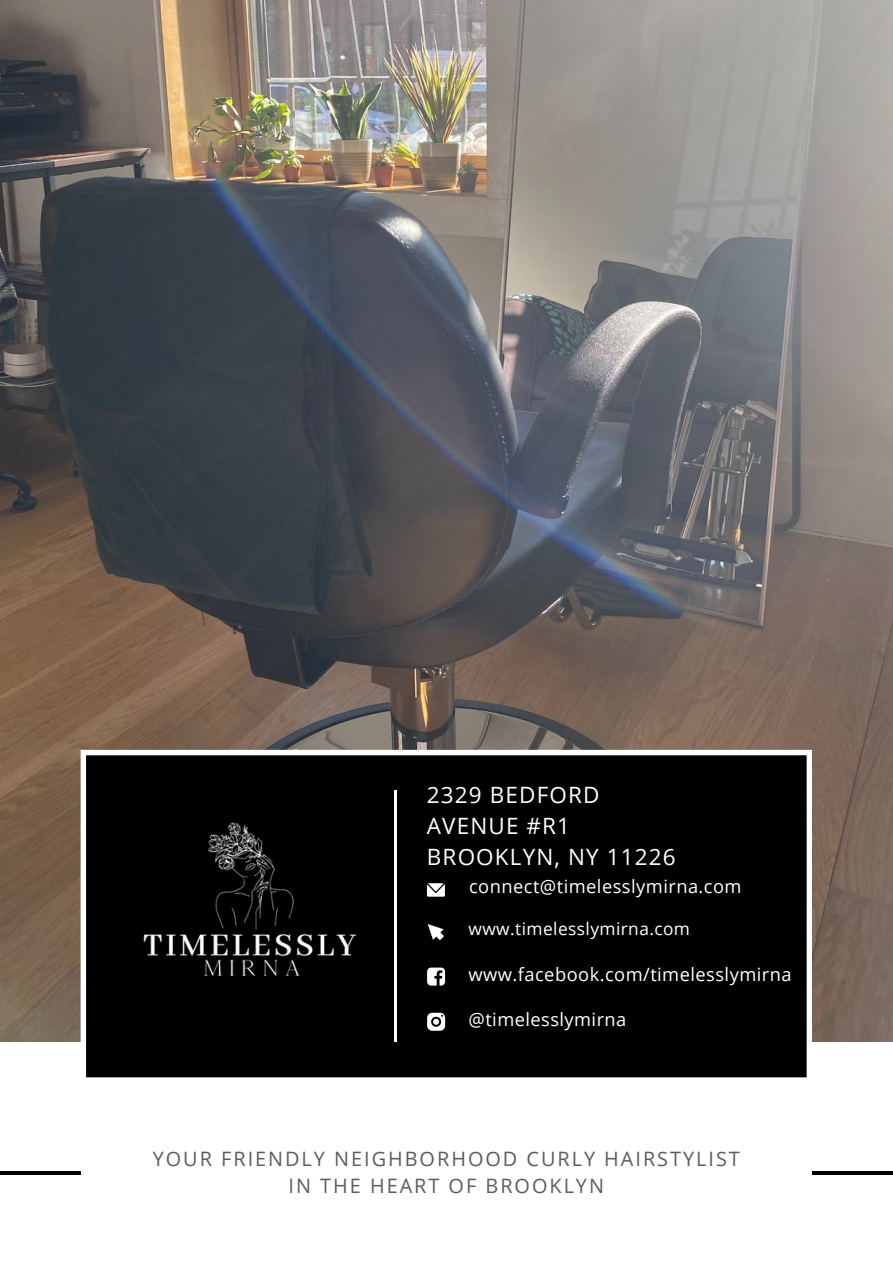
<style>
.page{position:relative;width:893px;height:1264px;background:#fff}
.page>*{position:absolute;margin:0;border:0;box-sizing:border-box;transform-origin:0 0}
.t1{font:22.5px/30.9px "Open Sans";letter-spacing:.05em;color:#fff}
.t2{font:19.8px/27.2px "Open Sans";letter-spacing:.1em;color:#5d5c5c;text-align:center}
.t3{font:18.3px "Open Sans";letter-spacing:.025em;color:#fff}
.t4{font:17.25px "Open Sans";letter-spacing:.025em;color:#fff}
</style>
<div class="page">
<img style="left:0;top:0;width:892px;height:1041px">
<div style="left:81px;top:749px;width:731px;height:329px;background:#000"></div>
<hr style="left:395px;top:790px;width:2px;height:252px;background:#fff">
<svg style="left:428px;top:924px;width:16px;height:16px"></svg>
<svg style="left:427px;top:883px;width:18px;height:13px"></svg>
<svg style="left:427px;top:967px;width:18px;height:18px"></svg>
<svg style="left:427px;top:1012px;width:18px;height:18px"></svg>
<hr style="left:811px;top:1171px;width:81px;height:3px;background:#000">
<hr style="left:0;top:1171px;width:81px;height:3px;background:#000">
<img style="left:125px;top:795px;width:234px;height:207px">
<p class="t1" style="left:427px;top:779px;width:250px">2329 BEDFORD<br>AVENUE #R1<br>BROOKLYN, NY 11226</p>
<p class="t3" style="left:469px;top:873px;width:274px">connect@timelesslymirna.com</p>
<p class="t4" style="left:468px;top:916px;width:223px">www.timelesslymirna.com</p>
<p class="t3" style="left:468px;top:961px;width:324px">www.facebook.com/timelesslymirna</p>
<p class="t3" style="left:468px;top:1006px;width:159px">@timelesslymirna</p>
<p class="t2" style="left:153px;top:1144px;width:588px">YOUR FRIENDLY NEIGHBORHOOD CURLY HAIRSTYLIST<br>IN THE HEART OF BROOKLYN</p>
</div>
